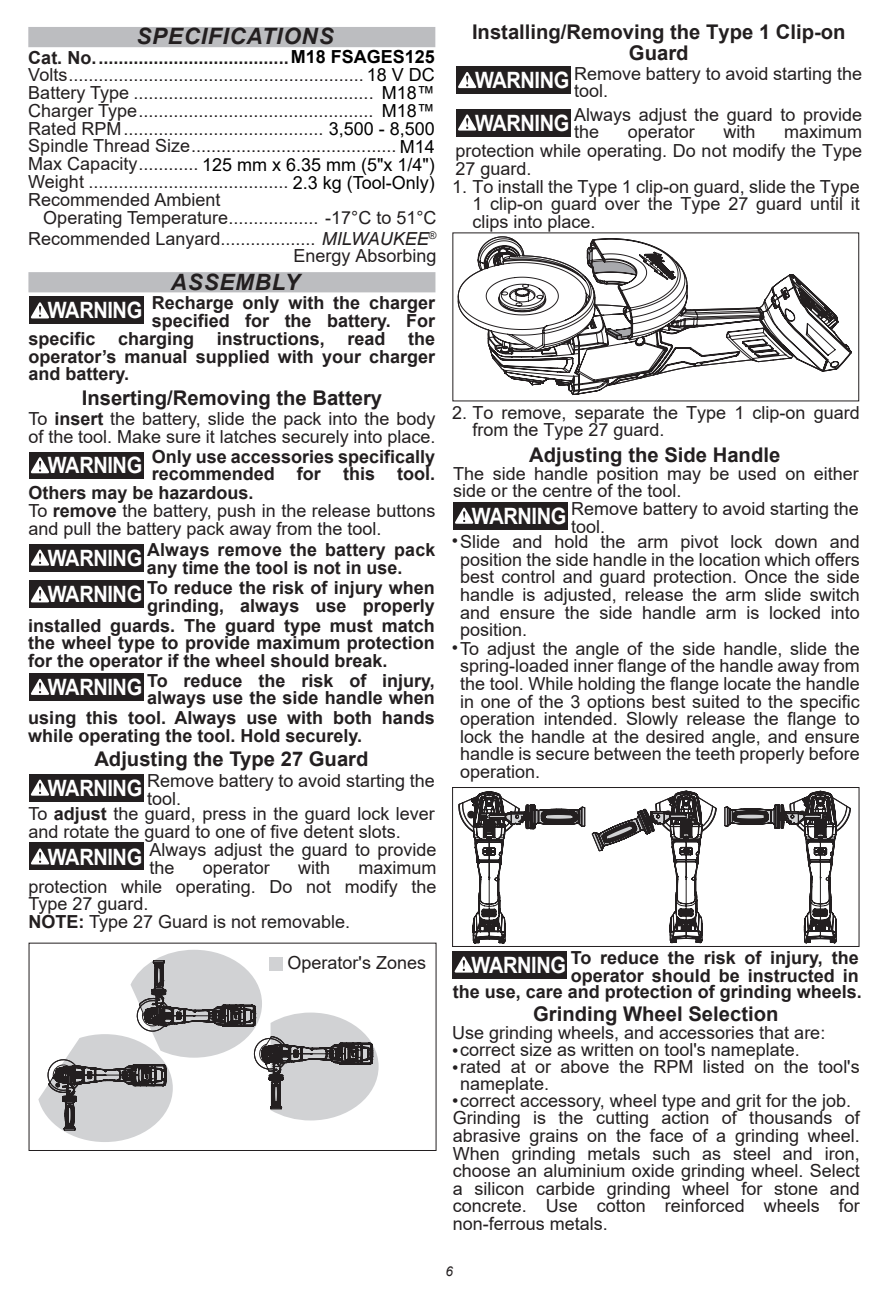
<style>
.page{position:relative;width:891px;height:1296px;background:#fff}
.page>*{position:absolute;margin:0;border:0;box-sizing:border-box;transform-origin:0 0}
.t1{font:700 22.5px/42.5px "Arial";letter-spacing:-.02em;color:#fff;scale:.89 1}
.t2{font:italic 700 22.5px "Arial";letter-spacing:.035em;color:#231f20}
.t3{font:700 20.25px/20.2px "Arial";color:#231f20;text-align:center}
.t4{font:18px/17.6px "Arial";color:#231f20}
.t5{font:700 18px/17.6px "Arial";color:#231f20}
.t6{font:18px/18px "Arial";color:#000}
.t7{font:italic 13.5px "Arial";color:#231f20}
.s1{font-weight:700}
.s2{font-weight:700;color:#000}
.s3{color:#000}
.s4{font-style:italic}
.s5{font-size:22.5px;color:#fff}
.s6{font-weight:700;font-size:22.5px;color:#fff}
</style>
<div class="page">
<div style="left:28px;top:272px;width:407px;height:20px;background:#bcbdc0"></div>
<div style="left:29px;top:297px;width:115px;height:27px;background:#231f20"></div>
<svg style="left:31px;top:302px;width:18px;height:16px"></svg>
<div style="left:29px;top:544px;width:115px;height:27px;background:#231f20"></div>
<svg style="left:31px;top:550px;width:18px;height:16px"></svg>
<div style="left:29px;top:581px;width:115px;height:27px;background:#231f20"></div>
<svg style="left:31px;top:586px;width:18px;height:16px"></svg>
<div style="left:29px;top:452px;width:115px;height:27px;background:#231f20"></div>
<svg style="left:31px;top:457px;width:18px;height:16px"></svg>
<div style="left:28px;top:27px;width:407px;height:20px;background:#bcbdc0"></div>
<div style="left:29px;top:673px;width:115px;height:27px;background:#231f20"></div>
<svg style="left:31px;top:679px;width:18px;height:16px"></svg>
<div style="left:29px;top:774px;width:115px;height:27px;background:#231f20"></div>
<svg style="left:31px;top:780px;width:18px;height:16px"></svg>
<div style="left:29px;top:843px;width:115px;height:27px;background:#231f20"></div>
<svg style="left:31px;top:848px;width:18px;height:17px"></svg>
<div style="left:29px;top:943px;width:407px;height:208px;border:1px solid #231f20"></div>
<svg style="left:38px;top:950px;width:341px;height:192px"></svg>
<div style="left:269px;top:958px;width:13px;height:13px;background:#d1d2d4"></div>
<svg style="left:458px;top:236px;width:394px;height:159px"></svg>
<div style="left:453px;top:502px;width:115px;height:27px;background:#231f20"></div>
<svg style="left:455px;top:508px;width:18px;height:16px"></svg>
<div style="left:452px;top:787px;width:407px;height:160px;border:1px solid #231f20"></div>
<svg style="left:458px;top:791px;width:127px;height:153px"></svg>
<svg style="left:592px;top:787px;width:125px;height:160px"></svg>
<svg style="left:724px;top:791px;width:127px;height:153px"></svg>
<div style="left:453px;top:951px;width:114px;height:27px;background:#231f20"></div>
<svg style="left:455px;top:956px;width:18px;height:17px"></svg>
<div style="left:456px;top:67px;width:115px;height:27px;background:#231f20"></div>
<svg style="left:458px;top:72px;width:18px;height:16px"></svg>
<div style="left:456px;top:109px;width:115px;height:27px;background:#231f20"></div>
<svg style="left:458px;top:114px;width:18px;height:17px"></svg>
<p class="t2" style="left:136px;top:23px;width:199px">SPECIFICATIONS</p>
<p class="t4" style="left:28px;top:49px;width:408px"><span class="s1">Cat. No. ......................................</span><span class="s2">M18 FSAGES125<br></span>Volts ........................................................... <span class="s3">18 V DC </span>Battery Type ................................................<br>Charger Type ...............................................<br>Rated RPM ........................................ <span class="s3">3,500 - 8,500<br></span>Spindle Thread Size ......................................... <span class="s3">M14<br></span>Max Capacity ............ <span class="s3">125 mm x 6.35 mm (5"x 1/4")</span></p>
<p class="t6" style="left:382px;top:84px;width:54px">M18™<br>M18™</p>
<p class="t4" style="left:28px;top:173px;width:408px">Weight ........................................ <span class="s3">2.3 kg (Tool-Only)<br></span>Recommended Ambient</p>
<p class="t4" style="left:43px;top:198px;width:395px;line-height:38.7px;text-align:right">Operating Temperature .................. -17°C to 51°C<br>Energy Absorbing</p>
<p class="t4" style="left:28px;top:230px;width:410px">Recommended Lanyard................... <span class="s4">MILWAUKEE</span><sup>®</sup></p>
<p class="t2" style="left:171px;top:270px;width:130px">ASSEMBLY</p>
<p class="t5" style="left:152px;top:294px;width:285px">Recharge only with the charger specified for the battery. For</p>
<p class="t1" style="left:48px;top:289px;width:108px">WARNING</p>
<p class="t5" style="left:28px;top:330px;width:69px">specific</p>
<p class="t5" style="left:118px;top:330px;width:78px">charging</p>
<p class="t5" style="left:217px;top:330px;width:110px">instructions,</p>
<p class="t5" style="left:348px;top:330px;width:40px">read</p>
<p class="t5" style="left:28px;top:330px;width:408px;text-align:justify;text-indent:380px">the operator’s manual supplied with your charger and battery.</p>
<p class="t3" style="left:82px;top:388px;width:302px">Inserting/Removing the Battery</p>
<p class="t4" style="left:28px;top:410px;width:409px">To <span class="s1">insert</span> the battery, slide the pack into the body of the tool. Make sure it latches securely into place.</p>
<p class="t1" style="left:48px;top:444px;width:108px">WARNING</p>
<p class="t5" style="left:152px;top:448px;width:285px">Only use accessories specifically</p>
<p class="t5" style="left:152px;top:465px;width:285px">recommended for this tool.</p>
<p class="t5" style="left:28px;top:484px;width:227px">Others may be hazardous.</p>
<p class="t4" style="left:28px;top:502px;width:409px">To <span class="s1">remove</span> the battery, push in the release buttons and pull the battery pack away from the tool.</p>
<p class="t5" style="left:147px;top:541px;width:290px">Always remove the battery pack</p>
<p class="t5" style="left:48px;top:559px;width:356px"><sup>WARNING</sup> any time the tool is not in use.</p>
<p class="t1" style="left:48px;top:573px;width:108px">WARNING</p>
<p class="t5" style="left:147px;top:579px;width:289px">To reduce the risk of injury when grinding, always use properly</p>
<p class="t5" style="left:28px;top:617px;width:408px;text-align:justify">installed guards. The guard type must match the wheel type to provide maximum protection for the operator if the wheel should break.</p>
<p class="t5" style="left:48px;top:672px;width:389px;text-align:right"><span class="s5">WARNING</span> To reduce the risk of injury, always use the side handle when</p>
<p class="t5" style="left:28px;top:709px;width:408px">using this tool. Always use with both hands while operating the tool. Hold securely.</p>
<p class="t4" style="left:147px;top:772px;width:289px;text-indent:-99px"><span class="s6">WARNING</span> Remove battery to avoid starting the tool.</p>
<p class="t3" style="left:94px;top:749px;width:276px">Adjusting the Type 27 Guard</p>
<p class="t4" style="left:28px;top:805px;width:408px">To <span class="s1">adjust</span> the guard, press in the guard lock lever and rotate the guard to one of five detent slots.</p>
<p class="t4" style="left:28px;top:878px;width:410px">protection while operating. Do not modify the<br>Type 27 guard.<br><span class="s1">NOTE:</span> Type 27 Guard is not removable.</p>
<p class="t4" style="left:288px;top:954px;width:140px">Operator's Zones</p>
<p class="t4" style="left:150px;top:841px;width:288px;text-indent:-102px"><span class="s6">WARNING</span> Always adjust the guard to provide the</p>
<p class="t4" style="left:203px;top:859px;width:69px">operator</p>
<p class="t4" style="left:298px;top:859px;width:33px">with</p>
<p class="t4" style="left:359px;top:859px;width:79px">maximum</p>
<p class="t3" style="left:472px;top:22px;width:375px">Installing/Removing the Type 1 Clip-on<br>Guard</p>
<p class="t1" style="left:475px;top:59px;width:108px">WARNING<br>WARNING</p>
<p class="t4" style="left:574px;top:65px;width:289px">Remove battery to avoid starting the tool.</p>
<p class="t4" style="left:574px;top:106px;width:289px">Always adjust the guard to provide the</p>
<p class="t4" style="left:455px;top:123px;width:408px;text-align:justify;text-indent:329px">maximum protection while operating. Do not modify the Type 27 guard.</p>
<p class="t4" style="left:628px;top:123px;width:69px">operator</p>
<p class="t4" style="left:723px;top:123px;width:33px">with</p>
<p class="t4" style="left:452px;top:178px;width:409px">1. To install the Type 1 clip-on guard, slide the Type</p>
<p class="t4" style="left:472px;top:195px;width:389px">1 clip-on guard over the Type 27 guard until it clips into place.</p>
<p class="t4" style="left:472px;top:404px;width:389px;text-indent:-20px">2. To remove, separate the Type 1 clip-on guard from the Type 27 guard.</p>
<p class="t3" style="left:529px;top:445px;width:252px">Adjusting the Side Handle</p>
<p class="t4" style="left:453px;top:465px;width:407px">The side handle position may be used on either side or the centre of the tool.</p>
<p class="t4" style="left:571px;top:500px;width:289px;text-indent:-99px"><span class="s6">WARNING</span> Remove battery to avoid starting the tool.</p>
<p class="t4" style="left:460px;top:533px;width:401px;text-align:justify;text-indent:-9px">• Slide and hold the arm pivot lock down and position the side handle in the location which offers best control and guard protection. Once the side handle is adjusted, release the arm slide switch and ensure the side handle arm is locked into position.</p>
<p class="t4" style="left:460px;top:640px;width:401px;text-align:justify;text-indent:-9px">• To adjust the angle of the side handle, slide the spring-loaded inner flange of the handle away from the tool. While holding the flange locate the handle in one of the 3 options best suited to the specific operation intended. Slowly release the flange to lock the handle at the desired angle, and ensure handle is secure between the teeth properly before operation.</p>
<p class="t5" style="left:453px;top:949px;width:411px;text-align:right"><span class="s5">WARNING</span> To reduce the risk of injury, the operator should be instructed in<br>the use, care and protection of grinding wheels.</p>
<p class="t3" style="left:533px;top:1004px;width:247px">Grinding Wheel Selection</p>
<p class="t4" style="left:452px;top:1024px;width:375px">Use grinding wheels, and accessories that are:</p>
<p class="t4" style="left:452px;top:1041px;width:349px">•correct size as written on tool's nameplate.</p>
<p class="t4" style="left:460px;top:1058px;width:401px;text-indent:-8px">•rated at or above the RPM listed on the tool's nameplate.</p>
<p class="t4" style="left:452px;top:1092px;width:409px">•correct accessory, wheel type and grit for the job.<br>Grinding is the cutting action of thousands of abrasive grains on the face of a grinding wheel.<br>When grinding metals such as steel and iron, choose an aluminium oxide grinding wheel. Select a silicon carbide grinding wheel for stone and concrete. Use cotton reinforced wheels for non-ferrous metals.</p>
<p class="t7" style="left:446px;top:1263px;width:9px">6</p>
</div>
